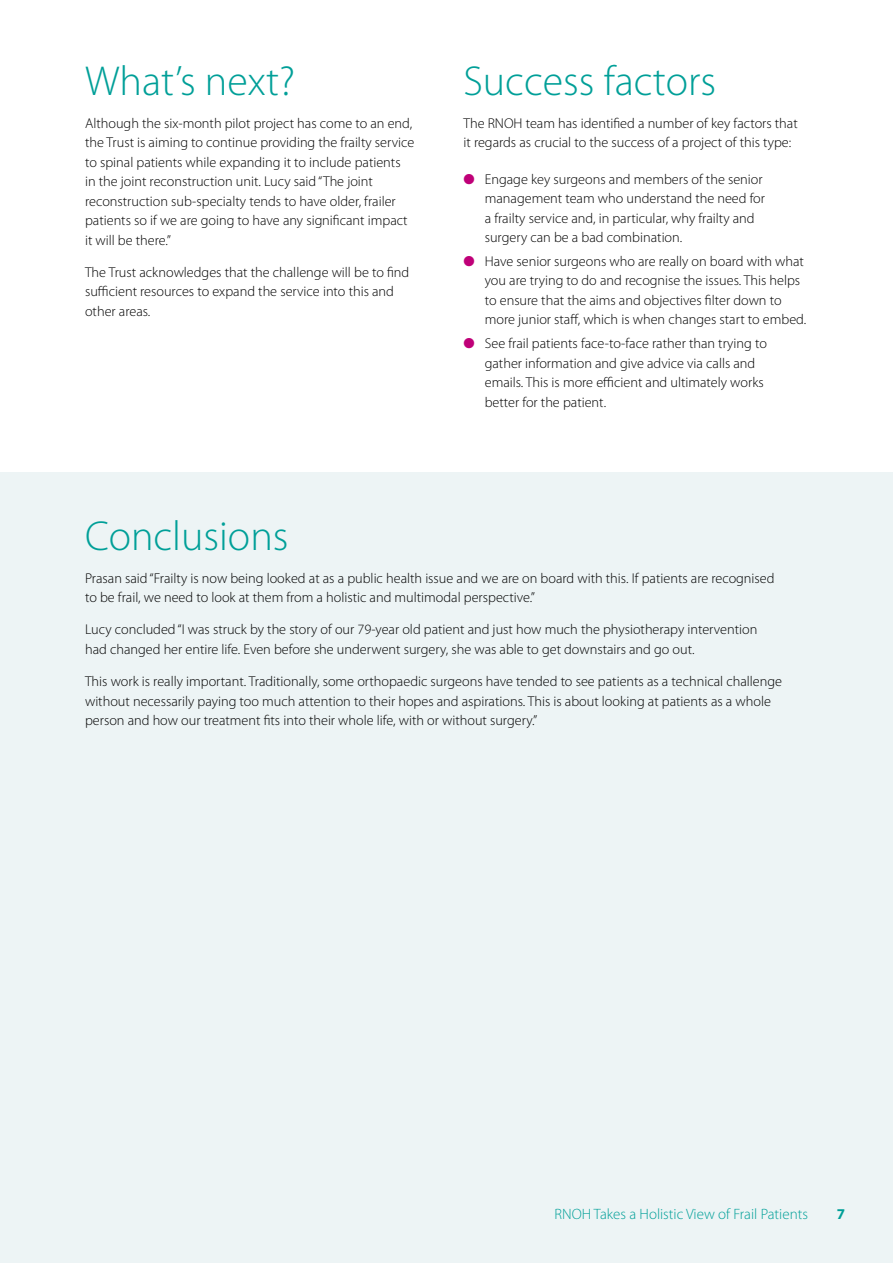
<style>
.page{position:relative;width:893px;height:1263px;background:#fff}
.page>*{position:absolute;margin:0;border:0;box-sizing:border-box;transform-origin:0 0}
.t1{font:300 42px "Myriad Pro";color:#009f98}
.t2{font:300 15px "Myriad Pro";color:#009f98}
.t3{font:700 15px "Myriad Pro";color:#009f98}
.t4{font:300 14.25px/19.5px "Myriad Pro";color:#000}
.s1{color:#bf0078}
</style>
<div class="page">
<div style="left:0;top:472px;width:893px;height:791px;background:#edf4f5"></div>
<h1 class="t1" style="left:85px;top:58px;width:212px">What’s next?</h1>
<p class="t4" style="left:85px;top:113px;width:331px">Although the six-month pilot project has come to an end, the Trust is aiming to continue providing the frailty service to spinal patients while expanding it to include patients in the joint reconstruction unit. Lucy said “The joint reconstruction sub-specialty tends to have older, frailer patients so if we are going to have any significant impact it will be there.”</p>
<p class="t4" style="left:85px;top:263px;width:326px">The Trust acknowledges that the challenge will be to find sufficient resources to expand the service into this and other areas.</p>
<h1 class="t1" style="left:463px;top:58px;width:254px">Success factors</h1>
<p class="t4" style="left:463px;top:113px;width:336px">The RNOH team has identified a number of key factors that it regards as crucial to the success of a project of this type:</p>
<p class="t4" style="left:485px;top:169px;width:282px;text-indent:-21px"><span class="s1">●</span> Engage key surgeons and members of the senior management team who understand the need for a frailty service and, in particular, why frailty and surgery can be a bad combination.</p>
<p class="t4" style="left:485px;top:252px;width:323px;text-indent:-21px"><span class="s1">●</span> Have senior surgeons who are really on board with what you are trying to do and recognise the issues. This helps to ensure that the aims and objectives filter down to more junior staff, which is when changes start to embed.</p>
<p class="t4" style="left:485px;top:334px;width:284px;text-indent:-21px"><span class="s1">●</span> See frail patients face-to-face rather than trying to gather information and give advice via calls and emails. This is more efficient and ultimately works better for the patient.</p>
<h1 class="t1" style="left:85px;top:513px;width:205px">Conclusions</h1>
<p class="t4" style="left:85px;top:568px;width:691px">Prasan said “Frailty is now being looked at as a public health issue and we are on board with this. If patients are recognised to be frail, we need to look at them from a holistic and multimodal perspective.”</p>
<p class="t4" style="left:85px;top:620px;width:674px">Lucy concluded “I was struck by the story of our 79-year old patient and just how much the physiotherapy intervention had changed her entire life. Even before she underwent surgery, she was able to get downstairs and go out.</p>
<p class="t4" style="left:85px;top:672px;width:698px">This work is really important. Traditionally, some orthopaedic surgeons have tended to see patients as a technical challenge without necessarily paying too much attention to their hopes and aspirations. This is about looking at patients as a whole person and how our treatment fits into their whole life, with or without surgery.”</p>
<p class="t2" style="left:555px;top:1206px;width:255px">RNOH Takes a Holistic View of Frail Patients</p>
<p class="t3" style="left:837px;top:1206px;width:10px">7</p>
</div>
